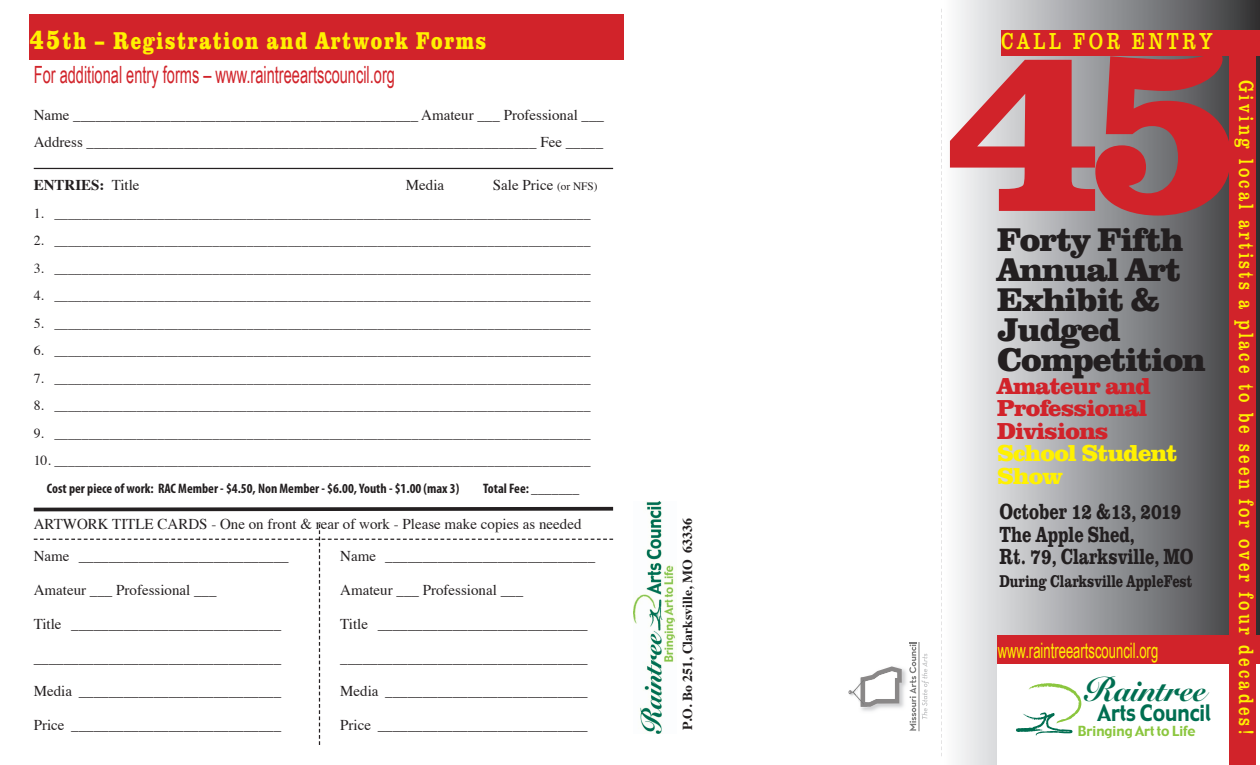
<style>
.page{position:relative;width:1260px;height:765px;background:#fff}
.page>*{position:absolute;margin:0;border:0;box-sizing:border-box;transform-origin:0 0}
.t1{font:700 expanded 250px "Clarendon URWTCY";color:#d1232a}
.t2{font:700 expanded 33.75px/30px "Clarendon URWTCY";letter-spacing:-.025em;color:#231f20}
.t3{font:900 33.38px "Snell Roundhand";color:#006e51;scale:.91 1}
.t4{font:700 expanded 25px "Clarendon URWTCY";letter-spacing:.1em;color:#fff101;scale:.75 1}
.t5{font:23.75px "Arial Narrow";color:#d1232a;scale:.75 1}
.t6{font:700 expanded 23.75px/22.5px "Clarendon URWTCY";letter-spacing:-.025em;color:#d1232a}
.t7{font:23.75px "Clarendon URWTCY";letter-spacing:.2em;color:#fff101;scale:.75 1}
.t8{font:700 22.5px/22.5px "Clarendon URWTCY";color:#231f20;scale:.75 1}
.t9{font:22.25px "Gadget";color:#006e51;scale:.91 1}
.t10{font:21.25px "Clarendon URWTCY";letter-spacing:.2em;color:#fff101;scale:.75 1}
.t11{font:21.25px "Arial Narrow";color:#fff101;scale:.75 1}
.t12{font:700 17.5px "Clarendon URWTCY";color:#231f20;scale:.75 1}
.t13{font:15px "Times";color:#231f20}
.t14{font:700 15px "Times";color:#231f20}
.t15{font:13.75px "Times";color:#231f20}
.t16{font:700 condensed 13.75px "Myriad Pro";color:#231f20}
.t17{font:700 13.75px "Times";color:#231f20}
.t18{font:13.62px "Gadget";color:#8bc63e}
.s1{font-size:30px}
.s2{font-weight:400}
.s3{font-size:11.25px}
.s4{color:#fff101}
</style>
<div class="page">
<div style="left:29px;top:14px;width:595px;height:46px;background:#d1232a"></div>
<div style="left:942px;top:0;width:318px;height:765px;background:linear-gradient(to right,#fcfdff,#363639)"></div>
<svg style="left:909px;top:642px;width:7px;height:89px"></svg>
<hr style="left:919px;top:642px;width:1px;height:89px;background:#050504">
<svg style="left:922px;top:654px;width:7px;height:65px"></svg>
<img style="left:861px;top:668px;width:46px;height:44px">
<svg style="left:848px;top:666px;width:54px;height:41px"></svg>
<svg style="left:33px;top:506px;width:581px;height:6px"></svg>
<svg style="left:34px;top:524px;width:579px;height:221px"></svg>
<div style="left:998px;top:635px;width:262px;height:29px;background:#d1232a"></div>
<img style="left:634px;top:501px;width:42px;height:233px">
<div style="left:998px;top:664px;width:262px;height:101px;background:#fff"></div>
<svg style="left:1016px;top:683px;width:66px;height:53px"></svg>
<div style="left:1001px;top:30px;width:259px;height:25px;background:#d1232a"></div>
<div style="left:1229px;top:38px;width:27px;height:727px;background:#d1232a"></div>
<p class="t4" style="left:29px;top:27px;width:611px"><span class="s1">45</span>th – Registration and Artwork Forms</p>
<p class="t5" style="left:34px;top:57px;width:483px">For additional entry forms – www.raintreeartscouncil.org</p>
<p class="t13" style="left:34px;top:101px;width:572px">Name ______________________________________________ Amateur ___ Professional ___</p>
<p class="t13" style="left:34px;top:128px;width:571px">Address ____________________________________________________________ Fee _____</p>
<p class="t14" style="left:34px;top:171px;width:107px">ENTRIES: <span class="s2">Title</span></p>
<p class="t13" style="left:406px;top:171px;width:40px">Media</p>
<p class="t13" style="left:493px;top:171px;width:106px">Sale Price <span class="s3">(or NFS)</span></p>
<p class="t15" style="left:34px;top:200px;width:558px">1. ______________________________________________________________________________</p>
<p class="t15" style="left:34px;top:228px;width:558px">2. ______________________________________________________________________________</p>
<p class="t15" style="left:34px;top:255px;width:558px">3. ______________________________________________________________________________</p>
<p class="t15" style="left:34px;top:283px;width:558px">4. ______________________________________________________________________________</p>
<p class="t15" style="left:34px;top:310px;width:558px">5. ______________________________________________________________________________</p>
<p class="t15" style="left:34px;top:338px;width:558px">6. ______________________________________________________________________________</p>
<p class="t15" style="left:34px;top:365px;width:558px">7. ______________________________________________________________________________</p>
<p class="t15" style="left:34px;top:393px;width:558px">8. ______________________________________________________________________________</p>
<p class="t15" style="left:34px;top:420px;width:558px">9. ______________________________________________________________________________</p>
<p class="t15" style="left:34px;top:448px;width:558px">10. ______________________________________________________________________________</p>
<p class="t16" style="left:47px;top:480px;width:414px">Cost per piece of work: RAC Member - $4.50, Non Member - $6.00, Youth - $1.00 (max 3)</p>
<p class="t16" style="left:483px;top:480px;width:98px">Total Fee: _______</p>
<p class="t13" style="left:34px;top:510px;width:549px">ARTWORK TITLE CARDS - One on front &amp; rear of work - Please make copies as needed</p>
<p class="t13" style="left:34px;top:542px;width:256px">Name ____________________________</p>
<p class="t13" style="left:34px;top:576px;width:184px">Amateur ___ Professional ___</p>
<p class="t13" style="left:34px;top:610px;width:249px">Title ____________________________</p>
<p class="t13" style="left:34px;top:643px;width:249px">_________________________________</p>
<p class="t13" style="left:34px;top:677px;width:249px">Media ___________________________</p>
<p class="t13" style="left:34px;top:711px;width:249px">Price ____________________________</p>
<p class="t13" style="left:340px;top:542px;width:256px">Name ____________________________</p>
<p class="t13" style="left:340px;top:576px;width:184px">Amateur ___ Professional ___</p>
<p class="t13" style="left:340px;top:610px;width:249px">Title ____________________________</p>
<p class="t13" style="left:340px;top:643px;width:249px">_________________________________</p>
<p class="t13" style="left:340px;top:677px;width:249px">Media ___________________________</p>
<p class="t13" style="left:340px;top:711px;width:249px">Price ____________________________</p>
<p class="t17" style="left:674px;top:730px;width:213px;rotate:-90deg">P.O. Bo 251, Clarksville, MO 63336</p>
<p class="t7" style="left:1001px;top:27px;width:283px">CALL FOR ENTRY</p>
<p class="t1" style="left:942px;top:-9px;width:306px">45</p>
<p class="t10" style="left:1258px;top:80px;width:874px;rotate:90deg">Giving local artists a place to be seen for over four decades!</p>
<p class="t2" style="left:997px;top:225px;width:188px">Forty Fifth<br>Annual Art<br>Exhibit &amp;<br>Judged</p>
<p class="t2" style="left:997px;top:345px;width:210px">Competition</p>
<p class="t6" style="left:997px;top:375px;width:182px">Amateur and<br>Professional<br>Divisions<br><span class="s4">School Student<br>Show</span></p>
<p class="t8" style="left:1000px;top:501px;width:244px">October 12 &amp;13, 2019</p>
<p class="t8" style="left:1000px;top:523px;width:260px">The Apple Shed,<br>Rt. 79, Clarksville, MO</p>
<p class="t12" style="left:1000px;top:572px;width:259px">During Clarksville AppleFest</p>
<p class="t11" style="left:998px;top:634px;width:215px">www.raintreeartscouncil.org</p>
<p class="t3" style="left:1084px;top:668px;width:135px">Raintree</p>
<p class="t18" style="left:1078px;top:722px;width:119px">Bringing Art to Life</p>
<p class="t9" style="left:1098px;top:698px;width:126px">Arts Council</p>
</div>
